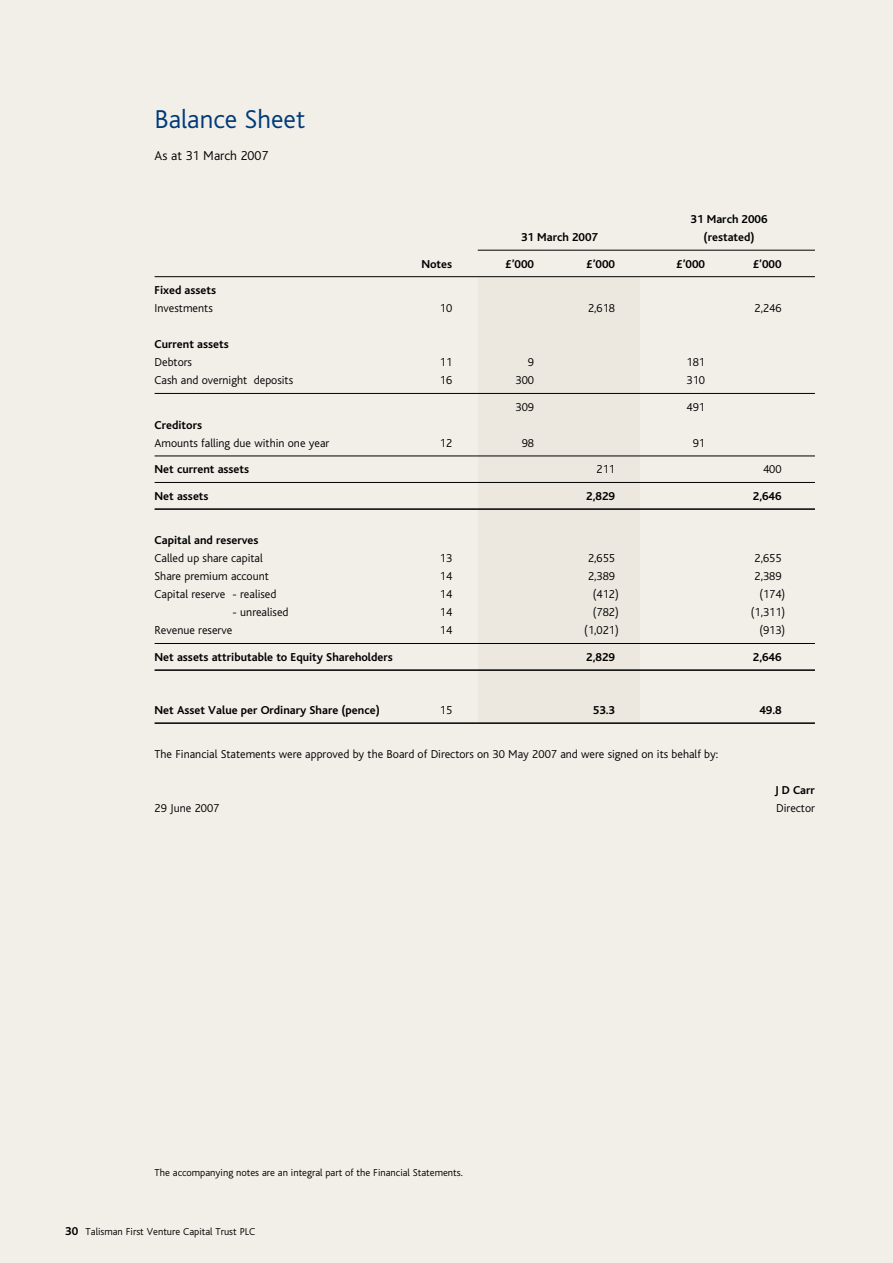
<style>
.page{position:relative;width:893px;height:1263px;background:#f2efe9}
.page>*{position:absolute;margin:0;border:0;box-sizing:border-box;transform-origin:0 0}
.t1{font:300 27px "Bliss";color:#003b79}
.t2{font:300 13.5px "Bliss";color:#000}
.t3{font:300 12px "Bliss";color:#000}
.t4{font:700 12px "Bliss";color:#000}
.t5{font:300 10.5px "Bliss";color:#000}
.s1{font-weight:700;font-size:12px}
</style>
<div class="page">
<div style="left:479px;top:277px;width:161px;height:447px;background:#ece8df"></div>
<hr style="left:478px;top:250px;width:337px;height:1px;background:#000">
<hr style="left:155px;top:276px;width:660px;height:1px;background:#000">
<hr style="left:155px;top:393px;width:660px;height:1px;background:#000">
<hr style="left:155px;top:456px;width:660px;height:1px;background:#000">
<hr style="left:155px;top:482px;width:660px;height:1px;background:#000">
<hr style="left:155px;top:508px;width:660px;height:2px;background:#000">
<hr style="left:155px;top:643px;width:660px;height:1px;background:#000">
<hr style="left:155px;top:669px;width:660px;height:2px;background:#000">
<hr style="left:155px;top:722px;width:660px;height:2px;background:#000">
<h1 class="t1" style="left:155px;top:105px;width:152px">Balance Sheet</h1>
<p class="t2" style="left:155px;top:148px;width:115px">As at 31 March 2007</p>
<p class="t4" style="left:691px;top:213px;width:78px">31 March 2006</p>
<p class="t4" style="left:521px;top:231px;width:78px">31 March 2007</p>
<p class="t4" style="left:703px;top:231px;width:53px">(restated)</p>
<p class="t4" style="left:421px;top:258px;width:32px">Notes</p>
<p class="t4" style="left:505px;top:258px;width:30px">£’000</p>
<p class="t4" style="left:586px;top:258px;width:30px">£’000</p>
<p class="t4" style="left:676px;top:258px;width:30px">£’000</p>
<p class="t4" style="left:753px;top:258px;width:30px">£’000</p>
<p class="t4" style="left:155px;top:284px;width:63px">Fixed assets</p>
<p class="t3" style="left:155px;top:302px;width:60px">Investments</p>
<p class="t3" style="left:440px;top:302px;width:14px">10</p>
<p class="t3" style="left:588px;top:302px;width:29px">2,618</p>
<p class="t3" style="left:754px;top:302px;width:29px">2,246</p>
<p class="t4" style="left:155px;top:338px;width:76px">Current assets</p>
<p class="t3" style="left:155px;top:356px;width:39px">Debtors</p>
<p class="t3" style="left:440px;top:356px;width:14px">11</p>
<p class="t3" style="left:528px;top:356px;width:8px">9</p>
<p class="t3" style="left:687px;top:356px;width:20px">181</p>
<p class="t3" style="left:155px;top:374px;width:140px">Cash and overnight deposits</p>
<p class="t3" style="left:440px;top:374px;width:14px">16</p>
<p class="t3" style="left:516px;top:374px;width:20px">300</p>
<p class="t3" style="left:687px;top:374px;width:20px">310</p>
<p class="t3" style="left:516px;top:401px;width:20px">309</p>
<p class="t3" style="left:687px;top:401px;width:20px">491</p>
<p class="t4" style="left:155px;top:419px;width:49px">Creditors</p>
<p class="t3" style="left:155px;top:437px;width:176px">Amounts falling due within one year</p>
<p class="t3" style="left:440px;top:437px;width:14px">12</p>
<p class="t3" style="left:522px;top:437px;width:14px">98</p>
<p class="t3" style="left:693px;top:437px;width:14px">91</p>
<p class="t4" style="left:155px;top:463px;width:96px">Net current assets</p>
<p class="t3" style="left:597px;top:463px;width:20px">211</p>
<p class="t3" style="left:763px;top:463px;width:20px">400</p>
<p class="t4" style="left:155px;top:490px;width:56px">Net assets</p>
<p class="t4" style="left:586px;top:490px;width:30px">2,829</p>
<p class="t4" style="left:753px;top:490px;width:30px">2,646</p>
<p class="t4" style="left:155px;top:534px;width:105px">Capital and reserves</p>
<p class="t3" style="left:155px;top:552px;width:110px">Called up share capital</p>
<p class="t3" style="left:440px;top:552px;width:14px">13</p>
<p class="t3" style="left:588px;top:552px;width:29px">2,655</p>
<p class="t3" style="left:754px;top:552px;width:29px">2,655</p>
<p class="t3" style="left:155px;top:570px;width:116px">Share premium account</p>
<p class="t3" style="left:440px;top:570px;width:14px">14</p>
<p class="t3" style="left:588px;top:570px;width:29px">2,389</p>
<p class="t3" style="left:754px;top:570px;width:29px">2,389</p>
<p class="t3" style="left:155px;top:588px;width:123px">Capital reserve - realised</p>
<p class="t3" style="left:440px;top:588px;width:14px">14</p>
<p class="t3" style="left:593px;top:588px;width:27px">(412)</p>
<p class="t3" style="left:759px;top:588px;width:27px">(174)</p>
<p class="t3" style="left:233px;top:606px;width:58px">- unrealised</p>
<p class="t3" style="left:440px;top:606px;width:14px">14</p>
<p class="t3" style="left:593px;top:606px;width:27px">(782)</p>
<p class="t3" style="left:751px;top:606px;width:36px">(1,311)</p>
<p class="t3" style="left:155px;top:624px;width:79px">Revenue reserve</p>
<p class="t3" style="left:440px;top:624px;width:14px">14</p>
<p class="t3" style="left:584px;top:624px;width:36px">(1,021)</p>
<p class="t3" style="left:759px;top:624px;width:27px">(913)</p>
<p class="t4" style="left:155px;top:651px;width:240px">Net assets attributable to Equity Shareholders</p>
<p class="t4" style="left:586px;top:651px;width:30px">2,829</p>
<p class="t4" style="left:753px;top:651px;width:30px">2,646</p>
<p class="t4" style="left:155px;top:704px;width:227px">Net Asset Value per Ordinary Share (pence)</p>
<p class="t3" style="left:440px;top:704px;width:14px">15</p>
<p class="t4" style="left:593px;top:704px;width:24px">53.3</p>
<p class="t4" style="left:759px;top:704px;width:24px">49.8</p>
<p class="t3" style="left:155px;top:748px;width:565px">The Financial Statements were approved by the Board of Directors on 30 May 2007 and were signed on its behalf by:</p>
<p class="t4" style="left:775px;top:784px;width:42px">J D Carr</p>
<p class="t3" style="left:155px;top:802px;width:66px">29 June 2007</p>
<p class="t3" style="left:776px;top:802px;width:40px">Director</p>
<p class="t5" style="left:155px;top:1167px;width:310px">The accompanying notes are an integral part of the Financial Statements.</p>
<p class="t5" style="left:65px;top:1226px;width:191px"><span class="s1">30</span> Talisman First Venture Capital Trust PLC</p>
</div>
